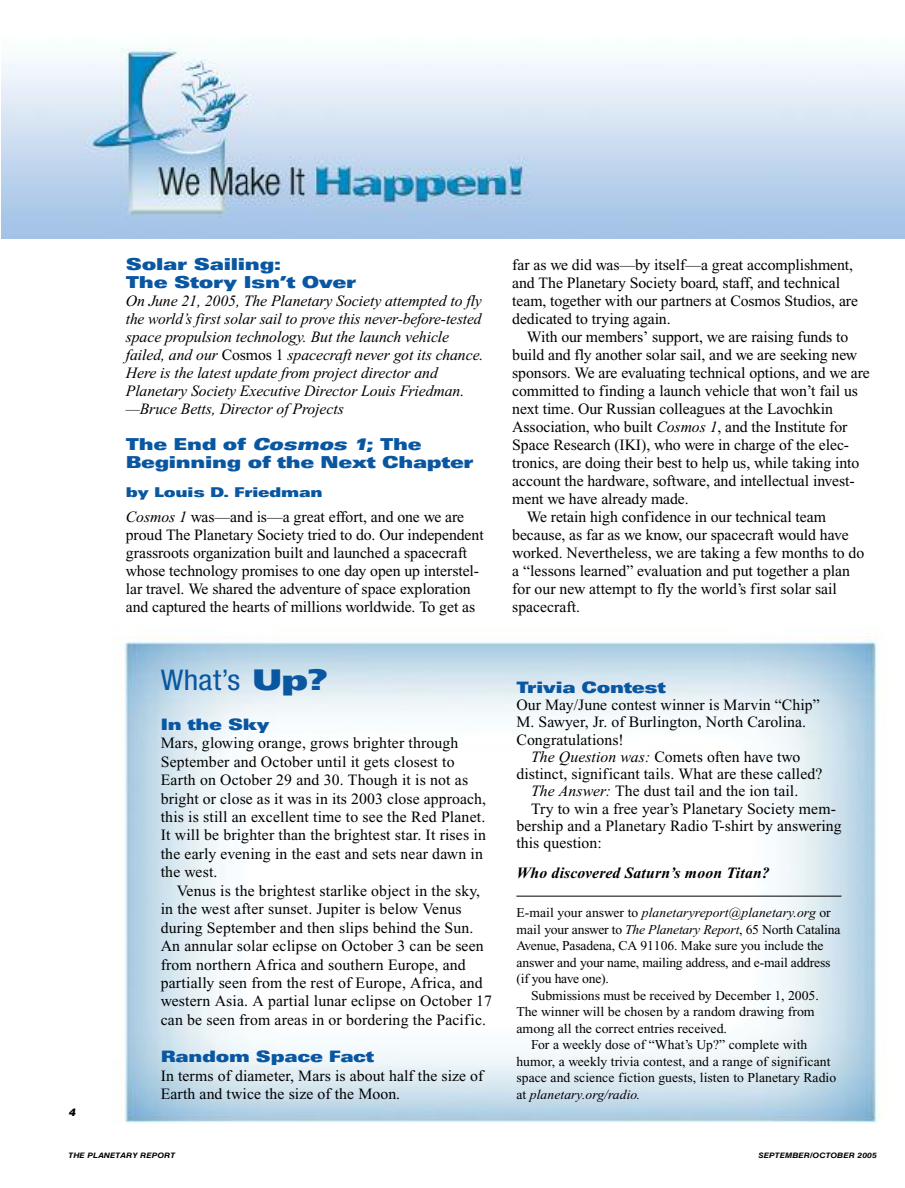
<style>
.page{position:relative;width:905px;height:1188px;background:#fff}
.page>*{position:absolute;margin:0;border:0;box-sizing:border-box;transform-origin:0 0}
.t1{font:condensed 28.5px "Helvetica Neue";color:#0957a1;scale:1.1 1}
.t2{font:900 expanded 16.5px/18px "Univers";letter-spacing:-.015em;color:#0957a1}
.t3{font:15.75px/18.5px "Times";color:#000}
.t4{font:italic 15.75px/18px "Times";letter-spacing:-.005em;color:#000}
.t5{font:900 expanded 15.75px "Univers";letter-spacing:-.015em;color:#0957a1}
.t6{font:italic 700 15.75px "Times";letter-spacing:.01em;color:#000}
.t7{font:13.5px "Times";letter-spacing:-.005em;color:#000}
.t8{font:italic 13.5px "Times";letter-spacing:.005em;color:#000}
.t9{font:900 expanded 13.5px "Univers";letter-spacing:-.015em;color:#0957a1}
.t10{font:italic 900 10.5px "Helvetica LT Std";color:#000}
.t11{font:italic 700 7.5px "Helvetica LT Std";letter-spacing:.005em;color:#000;scale:1.15 1}
.s1{font-style:normal}
.s2{font-style:italic}
.s3{font-family:"Univers";font-weight:900;font-stretch:expanded}
</style>
<div class="page">
<img style="left:121px;top:639px;width:759px;height:484px">
<hr style="left:516px;top:896px;width:325px;height:1px;background:#000">
<img style="left:1px;top:46px;width:903px;height:192px">
<p class="t2" style="left:126px;top:257px;width:232px">Solar Sailing:<br>The Story Isn’t Over</p>
<p class="t4" style="left:126px;top:293px;width:359px">On June 21, 2005, The Planetary Society attempted to fly the world’s first solar sail to prove this never-before-tested space propulsion technology. But the launch vehicle failed, and our <span class="s1">Cosmos 1</span> spacecraft never got its chance.<br>Here is the latest update from project director and Planetary Society Executive Director Louis Friedman. —Bruce Betts, Director of Projects</p>
<p class="t2" style="left:126px;top:437px;width:349px">The End of <span class="s2">Cosmos 1</span>; The<br>Beginning of the Next Chapter</p>
<p class="t9" style="left:126px;top:488px;width:198px">by Louis D. Friedman</p>
<p class="t3" style="left:126px;top:509px;width:359px;line-height:18px"><span class="s2">Cosmos 1</span> was—and is—a great effort, and one we are proud The Planetary Society tried to do. Our independent grassroots organization built and launched a spacecraft whose technology promises to one day open up interstel&shy;lar travel. We shared the adventure of space exploration and captured the hearts of millions worldwide. To get as</p>
<p class="t3" style="left:512px;top:257px;width:347px;line-height:18px">far as we did was—by itself—a great accomplishment, and The Planetary Society board, staff, and technical team, together with our partners at Cosmos Studios, are dedicated to trying again.</p>
<p class="t3" style="left:527px;top:329px;width:323px">With our members’ support, we are raising funds to</p>
<p class="t3" style="left:512px;top:347px;width:346px">build and fly another solar sail, and we are seeking new</p>
<p class="t3" style="left:512px;top:365px;width:359px">sponsors. We are evaluating technical options, and we are</p>
<p class="t3" style="left:512px;top:383px;width:347px">committed to finding a launch vehicle that won’t fail us</p>
<p class="t3" style="left:512px;top:401px;width:322px">next time. Our Russian colleagues at the Lavochkin</p>
<p class="t3" style="left:512px;top:419px;width:337px">Association, who built <span class="s2">Cosmos 1</span>, and the Institute for</p>
<p class="t3" style="left:512px;top:437px;width:338px">Space Research (IKI), who were in charge of the elec-</p>
<p class="t3" style="left:512px;top:455px;width:348px">tronics, are doing their best to help us, while taking into</p>
<p class="t3" style="left:512px;top:473px;width:344px">account the hardware, software, and intellectual invest-</p>
<p class="t3" style="left:512px;top:491px;width:178px">ment we have already made.</p>
<p class="t3" style="left:527px;top:509px;width:300px">We retain high confidence in our technical team</p>
<p class="t3" style="left:512px;top:527px;width:338px">because, as far as we know, our spacecraft would have</p>
<p class="t3" style="left:512px;top:545px;width:353px">worked. Nevertheless, we are taking a few months to do</p>
<p class="t3" style="left:512px;top:563px;width:339px">a “lessons learned” evaluation and put together a plan</p>
<p class="t3" style="left:512px;top:581px;width:326px">for our new attempt to fly the world’s first solar sail</p>
<p class="t3" style="left:512px;top:599px;width:69px">spacecraft.</p>
<h1 class="t1" style="left:161px;top:670px;width:154px">What’s <span class="s3">Up?</span></h1>
<p class="t5" style="left:161px;top:718px;width:110px">In the Sky</p>
<p class="t3" style="left:161px;top:735px;width:327px">Mars, glowing orange, grows brighter through September and October until it gets closest to Earth on October 29 and 30. Though it is not as bright or close as it was in its 2003 close approach, this is still an excellent time to see the Red Planet.<br>It will be brighter than the brightest star. It rises in the early evening in the east and sets near dawn in the west.</p>
<p class="t3" style="left:161px;top:883px;width:333px;text-indent:16px">Venus is the brightest starlike object in the sky, in the west after sunset. Jupiter is below Venus during September and then slips behind the Sun.<br>An annular solar eclipse on October 3 can be seen from northern Africa and southern Europe, and partially seen from the rest of Europe, Africa, and western Asia. A partial lunar eclipse on October 17 can be seen from areas in or bordering the Pacific.</p>
<p class="t5" style="left:161px;top:1051px;width:215px">Random Space Fact</p>
<p class="t3" style="left:161px;top:1068px;width:324px">In terms of diameter, Mars is about half the size of<br>Earth and twice the size of the Moon.</p>
<p class="t5" style="left:516px;top:682px;width:151px">Trivia Contest</p>
<p class="t3" style="left:516px;top:698px;width:305px;line-height:17.2px">Our May/June contest winner is Marvin “Chip”<br>M. Sawyer, Jr. of Burlington, North Carolina.<br>Congratulations!</p>
<p class="t3" style="left:531px;top:749px;width:271px"><span class="s2">The Question was:</span> Comets often have two</p>
<p class="t3" style="left:516px;top:766px;width:307px">distinct, significant tails. What are these called?</p>
<p class="t3" style="left:531px;top:783px;width:269px"><span class="s2">The Answer:</span> The dust tail and the ion tail.</p>
<p class="t3" style="left:531px;top:801px;width:306px">Try to win a free year’s Planetary Society mem-</p>
<p class="t3" style="left:516px;top:818px;width:327px">bership and a Planetary Radio T-shirt by answering</p>
<p class="t3" style="left:516px;top:835px;width:87px">this question:</p>
<p class="t6" style="left:516px;top:868px;width:255px">Who discovered Saturn’s moon Titan?</p>
<p class="t8" style="left:516px;top:908px;width:316px"><span class="s1">E-mail your answer to</span> planetaryreport@planetary.org <span class="s1">or</span></p>
<p class="t7" style="left:516px;top:924px;width:325px">mail your answer to <span class="s2">The Planetary Report</span>, 65 North Catalina</p>
<p class="t7" style="left:516px;top:941px;width:309px">Avenue, Pasadena, CA 91106. Make sure you include the</p>
<p class="t7" style="left:516px;top:957px;width:315px">answer and your name, mailing address, and e-mail address</p>
<p class="t7" style="left:516px;top:974px;width:94px">(if you have one).</p>
<p class="t7" style="left:531px;top:990px;width:289px">Submissions must be received by December 1, 2005.</p>
<p class="t7" style="left:516px;top:1007px;width:300px">The winner will be chosen by a random drawing from</p>
<p class="t7" style="left:516px;top:1023px;width:212px">among all the correct entries received.</p>
<p class="t7" style="left:531px;top:1040px;width:278px">For a weekly dose of “What’s Up?” complete with</p>
<p class="t7" style="left:516px;top:1056px;width:315px">humor, a weekly trivia contest, and a range of significant</p>
<p class="t7" style="left:516px;top:1073px;width:321px">space and science fiction guests, listen to Planetary Radio</p>
<p class="t8" style="left:516px;top:1089px;width:125px"><span class="s1">at</span> planetary.org/radio.</p>
<p class="t10" style="left:69px;top:1108px;width:9px">4</p>
<p class="t11" style="left:69px;top:1153px;width:94px">THE PLANETARY REPORT</p>
<p class="t11" style="left:758px;top:1153px;width:104px">SEPTEMBER/OCTOBER 2005</p>
</div>
